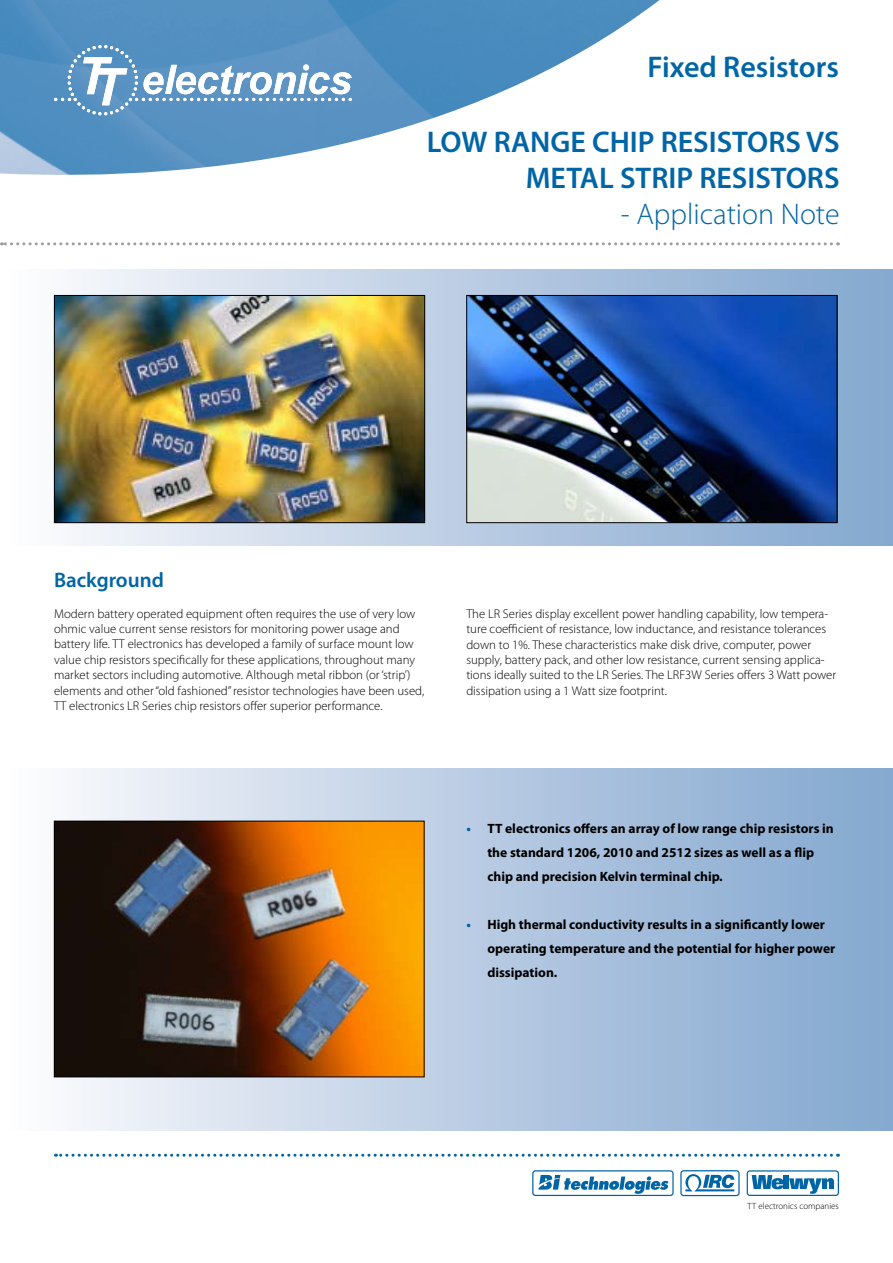
<style>
.page{position:relative;width:893px;height:1263px;background:#fff}
.page>*{position:absolute;margin:0;border:0;box-sizing:border-box;transform-origin:0 0}
.t1{font:600 30px/36px "Myriad Pro";color:#0065a6;text-align:right}
.t2{font:300 30px "Myriad Pro";color:#0065a6}
.t3{font:600 21px "Myriad Pro";color:#0065a6}
.t4{font:700 13.5px/24px "Myriad Pro";color:#000}
.t5{font:300 12.75px/15.5px "Myriad Pro";color:#000}
.t6{font:300 9px "Myriad Pro";color:#000}
.s1{color:#0065a6}
</style>
<div class="page">
<img style="left:0;top:0;width:659px;height:175px">
<svg style="left:54px;top:45px;width:298px;height:71px"></svg>
<svg style="left:1px;top:242px;width:830px;height:3px"></svg>
<svg style="left:55px;top:1154px;width:776px;height:3px"></svg>
<div style="left:0;top:269px;width:893px;height:277px;background:linear-gradient(to right,#fcfafc,#80a4cc)"></div>
<div style="left:0;top:769px;width:893px;height:361px;background:linear-gradient(to right,#fbfafb,#81a5ce)"></div>
<img style="left:56px;top:297px;width:367px;height:224px">
<div style="left:54px;top:295px;width:371px;height:228px;border:1px solid #000"></div>
<img style="left:468px;top:297px;width:367px;height:224px">
<div style="left:466px;top:295px;width:371px;height:228px;border:1px solid #000"></div>
<img style="left:56px;top:823px;width:366px;height:252px">
<div style="left:54px;top:821px;width:370px;height:256px;border:1px solid #000"></div>
<svg style="left:680px;top:1170px;width:60px;height:26px"></svg>
<svg style="left:747px;top:1170px;width:92px;height:26px"></svg>
<svg style="left:532px;top:1170px;width:142px;height:26px"></svg>
<h1 class="t1" style="left:648px;top:49px;width:193px">Fixed Resistors</h1>
<h2 class="t3" style="left:54px;top:568px;width:111px">Background</h2>
<h1 class="t1" style="left:427px;top:125px;width:414px">LOW RANGE CHIP RESISTORS VS<br>METAL STRIP RESISTORS</h1>
<h1 class="t2" style="left:621px;top:198px;width:220px">- Application Note</h1>
<p class="t5" style="left:54px;top:606px;width:372px">Modern battery operated equipment often requires the use of very low ohmic value current sense resistors for monitoring power usage and battery life. TT electronics has developed a family of surface mount low value chip resistors specifically for these applications, throughout many market sectors including automotive. Although metal ribbon (or ‘strip’) elements and other “old fashioned” resistor technologies have been used, TT electronics LR Series chip resistors offer superior performance.</p>
<p class="t5" style="left:466px;top:606px;width:371px">The LR Series display excellent power handling capability, low tempera&shy;ture coefficient of resistance, low inductance, and resistance tolerances down to 1%. These characteristics make disk drive, computer, power supply, battery pack, and other low resistance, current sensing applica&shy;tions ideally suited to the LR Series. The LRF3W Series offers 3 Watt power dissipation using a 1 Watt size footprint.</p>
<p class="t4" style="left:487px;top:815px;width:348px;text-indent:-21px"><span class="s1">•</span> TT electronics offers an array of low range chip resistors in the standard 1206, 2010 and 2512 sizes as well as a flip chip and precision Kelvin terminal chip.</p>
<p class="t4" style="left:487px;top:911px;width:349px;text-indent:-21px"><span class="s1">•</span> High thermal conductivity results in a significantly lower operating temperature and the potential for higher power dissipation.</p>
<p class="t6" style="left:748px;top:1201px;width:93px">TT electronics companies</p>
</div>
